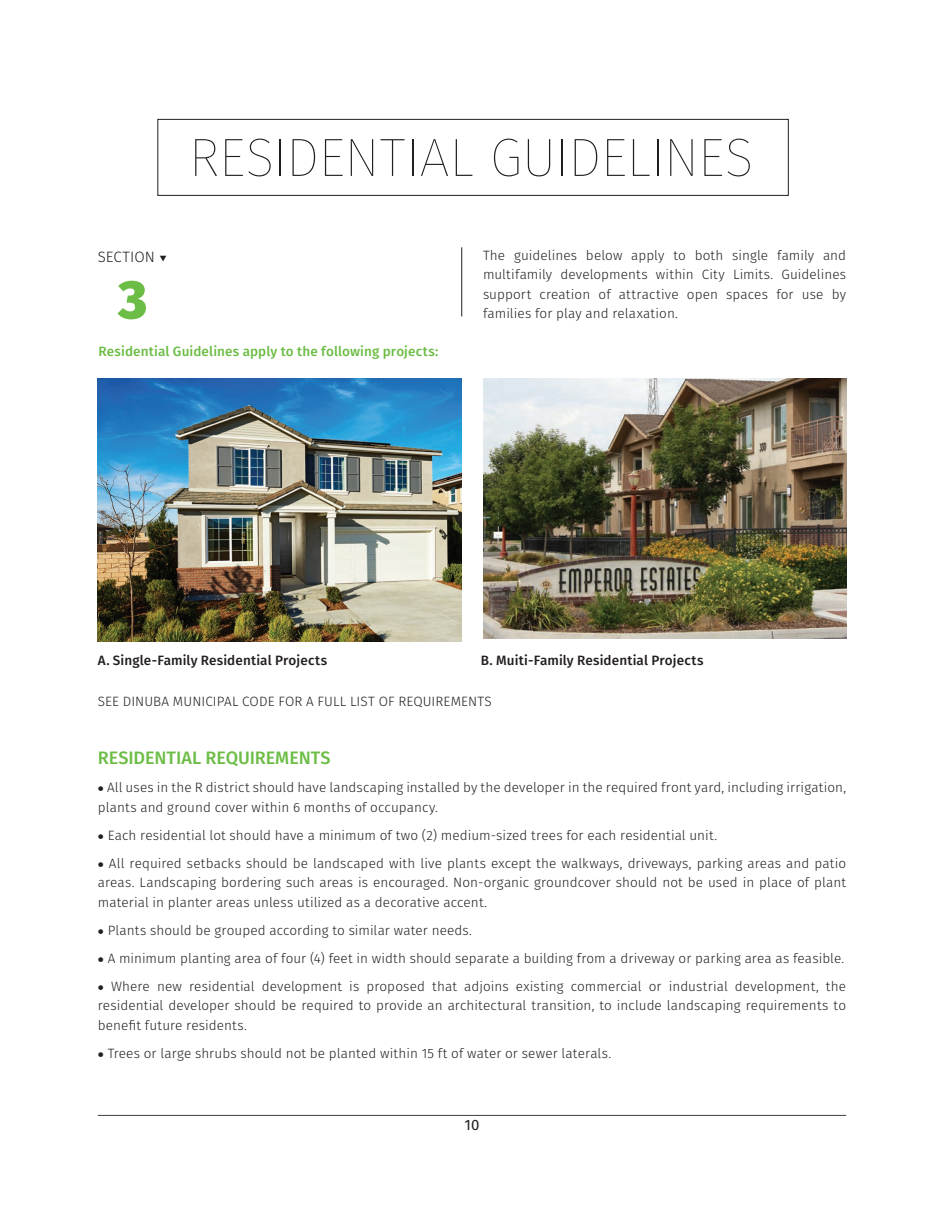
<style>
.page{position:relative;width:944px;height:1214px;background:#fff}
.page>*{position:absolute;margin:0;border:0;box-sizing:border-box;transform-origin:0 0}
.t1{font:100 54px "Fira Sans";letter-spacing:-.015em;color:#231f20}
.t2{font:800 54px "Fira Sans";color:#6cbd45}
.t3{font:500 18px "Fira Sans";letter-spacing:-.005em;color:#6cbd45}
.t4{font:300 15px "Fira Sans";color:#231f20}
.t5{font:15px "Fira Sans";color:#231f20}
.t6{font:300 13.5px/19.5px "Fira Sans";letter-spacing:.005em;color:#231f20}
.t7{font:500 13.5px "Fira Sans";letter-spacing:.005em;color:#231f20}
.t8{font:500 13.5px "Fira Sans";letter-spacing:.01em;color:#6cbd45}
.s1{font-family:"Modern Pictograms";font-weight:400}
.s2{font-family:"Entypo";font-weight:400}
</style>
<div class="page">
<img style="left:483px;top:378px;width:363px;height:261px">
<div style="left:157px;top:119px;width:631px;height:77px;border:1px solid #231f20"></div>
<img style="left:98px;top:378px;width:363px;height:264px">
<hr style="left:461px;top:247px;width:1px;height:69px;background:#231f20">
<hr style="left:98px;top:1115px;width:748px;height:1px;background:#3e3e3f">
<h1 class="t1" style="left:188px;top:119px;width:566px">RESIDENTIAL GUIDELINES</h1>
<p class="t4" style="left:98px;top:246px;width:71px">SECTION <span class="s1">/</span></p>
<h1 class="t2" style="left:118px;top:251px;width:30px">3</h1>
<p class="t6" style="left:483px;top:245px;width:364px;text-align:justify">The guidelines below apply to both single family and multifamily developments within City Limits. Guidelines support creation of attractive open spaces for use by families for play and relaxation.</p>
<p class="t8" style="left:99px;top:340px;width:341px">Residential Guidelines apply to the following projects:</p>
<p class="t7" style="left:98px;top:649px;width:231px">A. Single-Family Residential Projects</p>
<p class="t7" style="left:481px;top:649px;width:224px">B. Muiti-Family Residential Projects</p>
<p class="t6" style="left:98px;top:691px;width:395px">SEE DINUBA MUNICIPAL CODE FOR A FULL LIST OF REQUIREMENTS</p>
<h2 class="t3" style="left:98px;top:743px;width:234px">RESIDENTIAL REQUIREMENTS</h2>
<p class="t6" style="left:98px;top:777px;width:749px"><span class="s2">}</span> All uses in the R district should have landscaping installed by the developer in the required front yard, including irrigation, plants and ground cover within 6 months of occupancy.</p>
<p class="t6" style="left:98px;top:821px;width:749px;line-height:28px"><span class="s2">}</span> Each residential lot should have a minimum of two (2) medium-sized trees for each residential unit.<br><span class="s2">}</span> All required setbacks should be landscaped with live plants except the walkways, driveways, parking areas and patio</p>
<p class="t6" style="left:98px;top:872px;width:749px">areas. Landscaping bordering such areas is encouraged. Non-organic groundcover should not be used in place of plant material in planter areas unless utilized as a decorative accent.</p>
<p class="t6" style="left:98px;top:916px;width:749px;line-height:28px"><span class="s2">}</span> Plants should be grouped according to similar water needs.<br><span class="s2">}</span> A minimum planting area of four (4) feet in width should separate a building from a driveway or parking area as feasible. <span class="s2">}</span> Where new residential development is proposed that adjoins existing commercial or industrial development, the</p>
<p class="t6" style="left:98px;top:995px;width:749px">residential developer should be required to provide an architectural transition, to include landscaping requirements to benefit future residents.</p>
<p class="t6" style="left:98px;top:1043px;width:515px"><span class="s2">}</span> Trees or large shrubs should not be planted within 15 ft of water or sewer laterals.</p>
<p class="t5" style="left:464px;top:1113px;width:16px">10</p>
</div>
